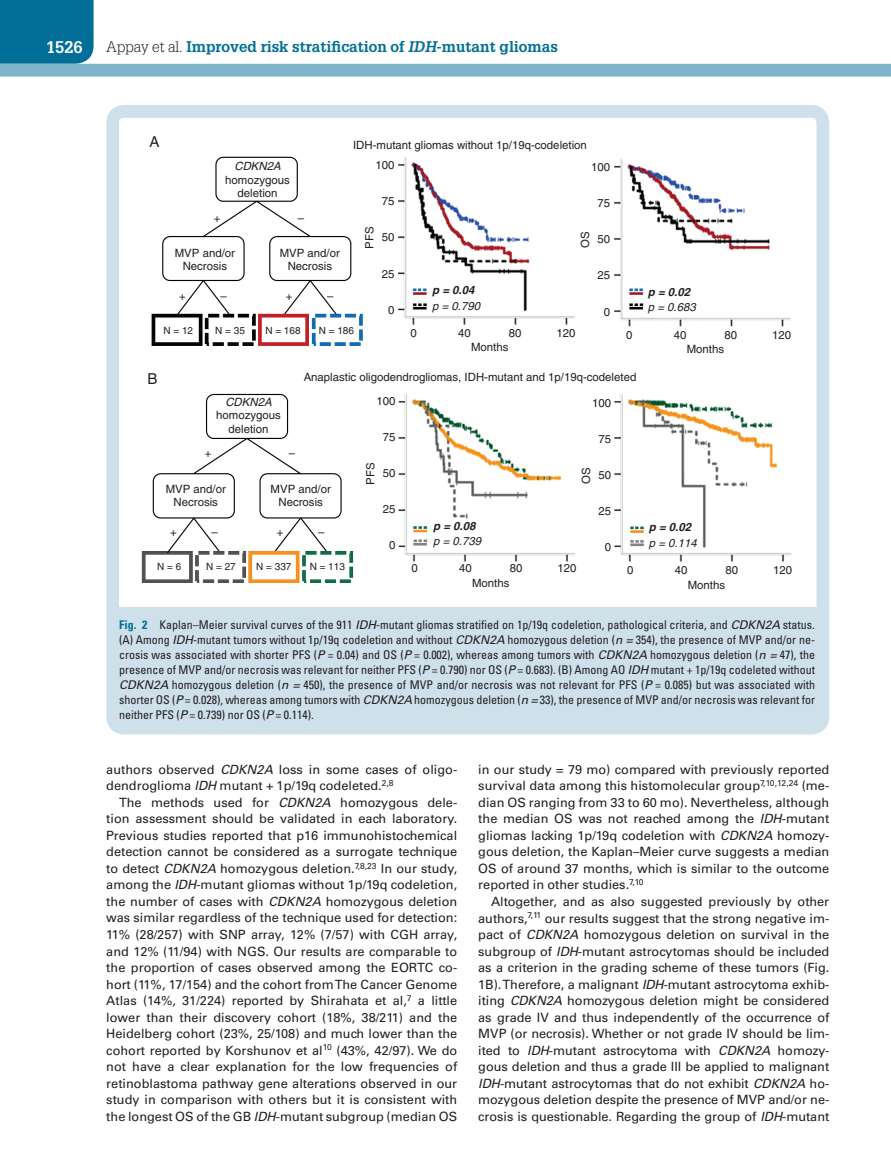
<style>
.page{position:relative;width:891px;height:1175px;background:#fff}
.page>*{position:absolute;margin:0;border:0;box-sizing:border-box;transform-origin:0 0}
.t1{font:700 16.5px "Glypha LT Std";color:#fff}
.t2{font:700 15px "Glypha LT Std";color:#006e96}
.t3{font:15px "Helvetica";color:#231f20}
.t4{font:12.75px/16.5px "Univers LT Std";color:#231f20;text-align:justify}
.t5{font:condensed 12px/15px "Univers LT Std";color:#231f20;text-align:justify}
.t6{font:11.4px/13.6px "Helvetica";color:#231f20;text-align:center}
.t7{font:italic 11.4px "Helvetica";color:#231f20}
.t8{font:italic 700 11.4px "Helvetica";color:#231f20}
.t9{font:10.05px "Helvetica";color:#231f20}
.s1{font-weight:300;color:#231f20}
.s2{font-style:italic}
.s3{font-weight:700;color:#006e96}
.s4{font-style:italic;font-stretch:normal}
</style>
<div class="page">
<div style="left:0;top:0;width:94px;height:64px;background:#006e96"></div>
<div style="left:0;top:64px;width:891px;height:12px;background:#7fb4ca"></div>
<div style="left:110px;top:607px;width:716px;height:119px;background:#cee0ea"></div>
<img style="left:141px;top:156px;width:650px;height:427px">
<div style="left:106px;top:105px;width:723px;height:629px;border:13px solid #cee0ea;border-radius:12px"></div>
<p class="t1" style="left:46px;top:37px;width:38px">1526</p>
<p class="t2" style="left:106px;top:37px;width:453px"><span class="s1">Appay et al.</span> Improved risk stratification of <span class="s2">IDH</span>-mutant gliomas</p>
<p class="t3" style="left:150px;top:133px;width:12px">A</p>
<p class="t7" style="left:234px;top:159px;width:48px">CDKN2A</p>
<p class="t6" style="left:225px;top:173px;width:66px">homozygous deletion</p>
<p class="t6" style="left:214px;top:211px;width:8px">+</p>
<p class="t6" style="left:298px;top:211px;width:8px">–</p>
<p class="t6" style="left:353px;top:138px;width:235px">IDH-mutant gliomas without 1p/19q-codeletion</p>
<p class="t6" style="left:376px;top:158px;width:21px">100</p>
<p class="t6" style="left:382px;top:194px;width:14px">75</p>
<p class="t6" style="left:591px;top:160px;width:21px">100</p>
<p class="t6" style="left:598px;top:196px;width:14px">75</p>
<p class="t6" style="left:175px;top:246px;width:62px">MVP and/or<br>Necrosis</p>
<p class="t6" style="left:280px;top:246px;width:62px">MVP and/or<br>Necrosis</p>
<p class="t6" style="left:179px;top:289px;width:8px">+</p>
<p class="t6" style="left:221px;top:289px;width:8px">–</p>
<p class="t6" style="left:286px;top:289px;width:8px">+</p>
<p class="t6" style="left:327px;top:289px;width:8px">–</p>
<p class="t9" style="left:163px;top:324px;width:31px">N = 12</p>
<p class="t9" style="left:215px;top:324px;width:31px">N = 35</p>
<p class="t9" style="left:265px;top:324px;width:37px">N = 168</p>
<p class="t9" style="left:319px;top:324px;width:37px">N = 186</p>
<p class="t6" style="left:363px;top:249px;width:24px;rotate:-90deg">PFS</p>
<p class="t6" style="left:382px;top:230px;width:14px">50</p>
<p class="t6" style="left:382px;top:267px;width:14px">25</p>
<p class="t6" style="left:388px;top:303px;width:8px">0</p>
<p class="t8" style="left:432px;top:283px;width:44px">p = 0.04</p>
<p class="t7" style="left:432px;top:299px;width:49px">p = 0.790</p>
<p class="t6" style="left:578px;top:248px;width:18px;rotate:-90deg">OS</p>
<p class="t6" style="left:411px;top:326px;width:8px">0</p>
<p class="t6" style="left:458px;top:326px;width:14px">40</p>
<p class="t6" style="left:509px;top:326px;width:14px">80</p>
<p class="t6" style="left:556px;top:326px;width:21px">120</p>
<p class="t6" style="left:471px;top:340px;width:39px">Months</p>
<p class="t6" style="left:598px;top:232px;width:14px">50</p>
<p class="t6" style="left:598px;top:268px;width:14px">25</p>
<p class="t6" style="left:604px;top:305px;width:8px">0</p>
<p class="t8" style="left:648px;top:285px;width:44px">p = 0.02</p>
<p class="t7" style="left:648px;top:301px;width:49px">p = 0.683</p>
<p class="t6" style="left:626px;top:328px;width:8px">0</p>
<p class="t6" style="left:674px;top:328px;width:14px">40</p>
<p class="t6" style="left:724px;top:328px;width:14px">80</p>
<p class="t6" style="left:772px;top:328px;width:21px">120</p>
<p class="t6" style="left:687px;top:342px;width:39px">Months</p>
<p class="t3" style="left:148px;top:369px;width:12px">B</p>
<p class="t7" style="left:225px;top:395px;width:48px">CDKN2A</p>
<p class="t6" style="left:216px;top:408px;width:66px">homozygous deletion</p>
<p class="t6" style="left:205px;top:446px;width:8px">+</p>
<p class="t6" style="left:289px;top:446px;width:8px">–</p>
<p class="t6" style="left:304px;top:370px;width:334px">Anaplastic oligodendrogliomas, IDH-mutant and 1p/19q-codeleted</p>
<p class="t6" style="left:377px;top:394px;width:21px">100</p>
<p class="t6" style="left:383px;top:430px;width:14px">75</p>
<p class="t6" style="left:592px;top:396px;width:21px">100</p>
<p class="t6" style="left:598px;top:432px;width:14px">75</p>
<p class="t6" style="left:166px;top:481px;width:62px">MVP and/or<br>Necrosis</p>
<p class="t6" style="left:271px;top:481px;width:62px">MVP and/or<br>Necrosis</p>
<p class="t6" style="left:170px;top:525px;width:8px">+</p>
<p class="t6" style="left:211px;top:525px;width:8px">–</p>
<p class="t6" style="left:277px;top:525px;width:8px">+</p>
<p class="t6" style="left:318px;top:525px;width:8px">–</p>
<p class="t9" style="left:157px;top:560px;width:26px">N = 6</p>
<p class="t9" style="left:206px;top:560px;width:31px">N = 27</p>
<p class="t9" style="left:256px;top:560px;width:37px">N = 337</p>
<p class="t9" style="left:310px;top:560px;width:37px">N = 113</p>
<p class="t6" style="left:364px;top:484px;width:24px;rotate:-90deg">PFS</p>
<p class="t6" style="left:383px;top:466px;width:14px">50</p>
<p class="t6" style="left:383px;top:502px;width:14px">25</p>
<p class="t6" style="left:389px;top:538px;width:8px">0</p>
<p class="t8" style="left:433px;top:518px;width:44px">p = 0.08</p>
<p class="t7" style="left:433px;top:534px;width:49px">p = 0.739</p>
<p class="t6" style="left:579px;top:483px;width:18px;rotate:-90deg">OS</p>
<p class="t6" style="left:411px;top:561px;width:8px">0</p>
<p class="t6" style="left:459px;top:561px;width:14px">40</p>
<p class="t6" style="left:510px;top:561px;width:14px">80</p>
<p class="t6" style="left:557px;top:561px;width:21px">120</p>
<p class="t6" style="left:472px;top:576px;width:39px">Months</p>
<p class="t6" style="left:598px;top:468px;width:14px">50</p>
<p class="t6" style="left:598px;top:504px;width:14px">25</p>
<p class="t6" style="left:605px;top:540px;width:8px">0</p>
<p class="t8" style="left:649px;top:520px;width:44px">p = 0.02</p>
<p class="t7" style="left:649px;top:536px;width:49px">p = 0.114</p>
<p class="t6" style="left:627px;top:563px;width:8px">0</p>
<p class="t6" style="left:675px;top:563px;width:14px">40</p>
<p class="t6" style="left:725px;top:563px;width:14px">80</p>
<p class="t6" style="left:773px;top:563px;width:21px">120</p>
<p class="t6" style="left:688px;top:578px;width:39px">Months</p>
<p class="t5" style="left:119px;top:617px;width:698px"><span class="s3">Fig. 2</span> Kaplan–Meier survival curves of the 911 <span class="s4">IDH</span>-mutant gliomas stratified on 1p/19q codeletion, pathological criteria, and <span class="s4">CDKN2A</span> status. (A) Among <span class="s4">IDH</span>-mutant tumors without 1p/19q codeletion and without <span class="s4">CDKN2A</span> homozygous deletion (<span class="s4">n =</span> 354), the presence of MVP and/or ne&shy;crosis was associated with shorter PFS (<span class="s4">P</span> = 0.04) and OS (<span class="s4">P</span> = 0.002), whereas among tumors with <span class="s4">CDKN2A</span> homozygous deletion (<span class="s4">n =</span> 47), the presence of MVP and/or necrosis was relevant for neither PFS (<span class="s4">P</span> = 0.790) nor OS (<span class="s4">P</span> = 0.683). (B) Among AO <span class="s4">IDH</span> mutant + 1p/19q codeleted without <span class="s4">CDKN2A</span> homozygous deletion (<span class="s4">n =</span> 450), the presence of MVP and/or necrosis was not relevant for PFS (<span class="s4">P</span> = 0.085) but was associated with shorter OS (<span class="s4">P</span> = 0.028), whereas among tumors with <span class="s4">CDKN2A</span> homozygous deletion (<span class="s4">n =</span> 33), the presence of MVP and/or necrosis was relevant for neither PFS (<span class="s4">P</span> = 0.739) nor OS (<span class="s4">P</span> = 0.114).</p>
<p class="t4" style="left:106px;top:761px;width:352px">authors observed <span class="s2">CDKN2A</span> loss in some cases of oligo&shy;dendroglioma <span class="s2">IDH</span> mutant + 1p/19q codeleted.<sup>2,8</sup></p>
<p class="t4" style="left:106px;top:794px;width:353px;text-indent:13px">The methods used for <span class="s2">CDKN2A</span> homozygous dele&shy;tion assessment should be validated in each laboratory.<br>Previous studies reported that p16 immunohistochemical detection cannot be considered as a surrogate technique to detect <span class="s2">CDKN2A</span> homozygous deletion.<sup>7,8,23</sup> In our study, among the <span class="s2">IDH</span>-mutant gliomas without 1p/19q codeletion, the number of cases with <span class="s2">CDKN2A</span> homozygous deletion was similar regardless of the technique used for detection:<br>11% (28/257) with SNP array, 12% (7/57) with CGH array, and 12% (11/94) with NGS. Our results are comparable to the proportion of cases observed among the EORTC co&shy;hort (11%, 17/154) and the cohort from The Cancer Genome Atlas (14%, 31/224) reported by Shirahata et al,<sup>7</sup> a little lower than their discovery cohort (18%, 38/211) and the Heidelberg cohort (23%, 25/108) and much lower than the cohort reported by Korshunov et al<sup>10</sup> (43%, 42/97). We do not have a clear explanation for the low frequencies of retinoblastoma pathway gene alterations observed in our study in comparison with others but it is consistent with the longest OS of the GB <span class="s2">IDH</span>-mutant subgroup (median OS</p>
<p class="t4" style="left:478px;top:761px;width:353px">in our study = 79 mo) compared with previously reported survival data among this histomolecular group<sup>7,10,12,24</sup> (me&shy;dian OS ranging from 33 to 60 mo). Nevertheless, although the median OS was not reached among the <span class="s2">IDH</span>-mutant gliomas lacking 1p/19q codeletion with <span class="s2">CDKN2A</span> homozy&shy;gous deletion, the Kaplan–Meier curve suggests a median OS of around 37 months, which is similar to the outcome reported in other studies.<sup>7,10</sup></p>
<p class="t4" style="left:478px;top:893px;width:353px;text-indent:13px">Altogether, and as also suggested previously by other authors,<sup>7,11</sup> our results suggest that the strong negative im&shy;pact of <span class="s2">CDKN2A</span> homozygous deletion on survival in the subgroup of <span class="s2">IDH</span>-mutant astrocytomas should be included as a criterion in the grading scheme of these tumors (Fig.<br>1B). Therefore, a malignant <span class="s2">IDH</span>-mutant astrocytoma exhib&shy;iting <span class="s2">CDKN2A</span> homozygous deletion might be considered as grade IV and thus independently of the occurrence of MVP (or necrosis). Whether or not grade IV should be lim&shy;ited to <span class="s2">IDH</span>-mutant astrocytoma with <span class="s2">CDKN2A</span> homozy&shy;gous deletion and thus a grade III be applied to malignant <span class="s2">IDH</span>-mutant astrocytomas that do not exhibit <span class="s2">CDKN2A</span> ho&shy;mozygous deletion despite the presence of MVP and/or ne&shy;crosis is questionable. Regarding the group of <span class="s2">IDH</span>-mutant</p>
</div>
